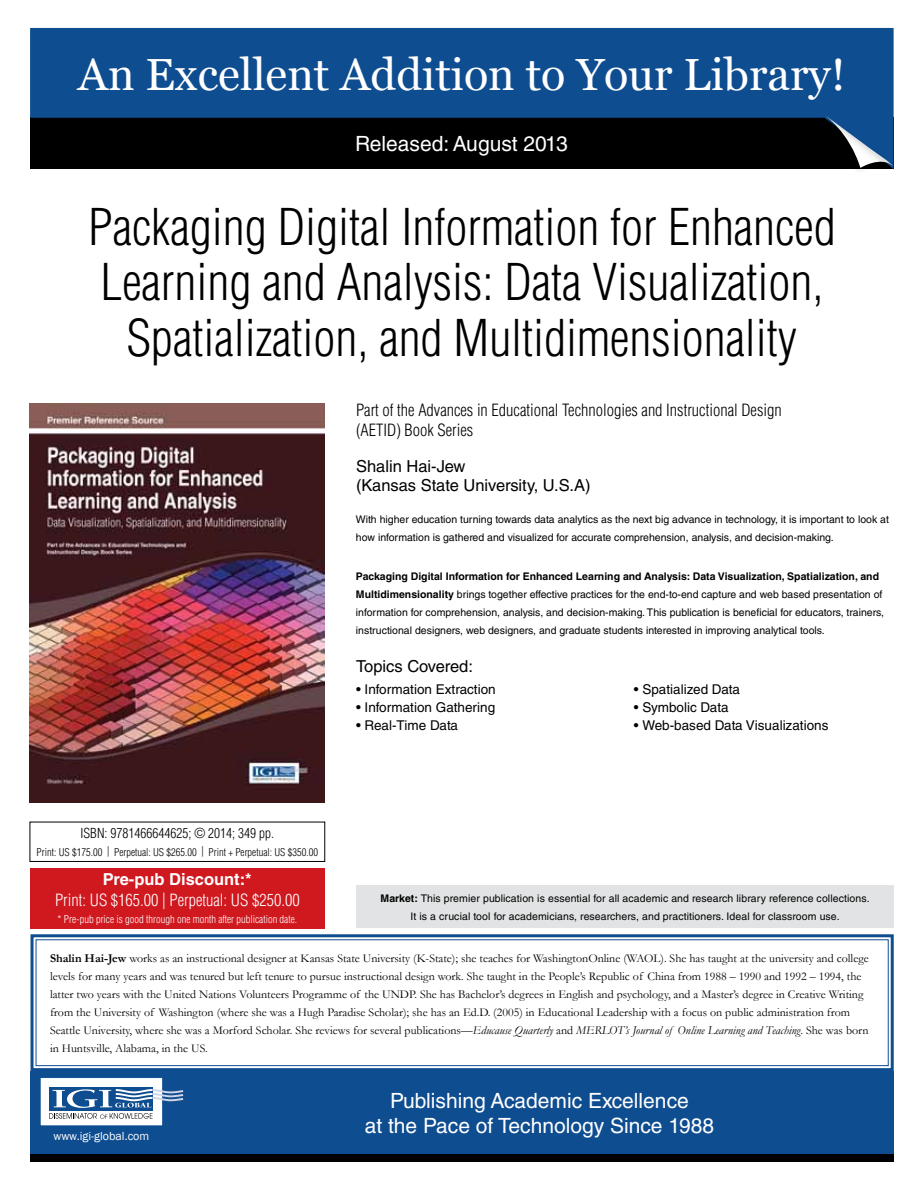
<style>
.page{position:relative;width:918px;height:1188px;background:#fff}
.page>*{position:absolute;margin:0;border:0;box-sizing:border-box;transform-origin:0 0}
.t1{font:300 condensed 49.5px/55.5px "Helvetica LT Std";color:#000;text-align:center}
.t2{font:45px "Vani";color:#fff}
.t3{font:21px/25.2px "Helvetica LT Std";color:#fff;text-align:center}
.t4{font:300 condensed 16.5px/19.8px "Helvetica LT Std";color:#000}
.t5{font:16.5px/19.8px "Helvetica LT Std";color:#000}
.t6{font:300 condensed 16.5px "Helvetica LT Std";color:#fff}
.t7{font:700 16.5px "Helvetica LT Std";color:#fff}
.t8{font:13.5px "Helvetica LT Std";color:#000}
.t9{font:300 condensed 13.5px "Helvetica LT Std";color:#000}
.t10{font:12px/18px "Garamond";color:#000}
.t11{font:12px "Franklin Gothic";color:#fff}
.t12{font:10.5px/18px "Helvetica LT Std";color:#000}
.t13{font:300 condensed 10.5px "Helvetica LT Std";color:#000}
.t14{font:300 condensed 10.5px "Helvetica LT Std";color:#fff}
.s1{font-weight:700}
.s2{font-style:italic}
</style>
<div class="page">
<div style="left:30px;top:822px;width:295px;height:40px;border:1px solid #000"></div>
<div style="left:30px;top:1154px;width:864px;height:8px;background:#000"></div>
<svg style="left:30px;top:934px;width:864px;height:137px"></svg>
<div style="left:36px;top:939px;width:853px;height:127px;border:1px solid #0f4d91"></div>
<svg style="left:30px;top:28px;width:864px;height:141px;fill:#0f4d91"></svg>
<div style="left:816px;top:111px;width:78px;height:63px;background:#000;opacity:.2"></div>
<svg style="left:824px;top:115px;width:69px;height:53px"></svg>
<div style="left:30px;top:1071px;width:864px;height:83px;background:#0f4d91"></div>
<div style="left:40px;top:1078px;width:123px;height:48px;background:#fff"></div>
<div style="left:40px;top:1077px;width:123px;height:49px;border:1px solid #0e4d90"></div>
<div style="left:49px;top:1087px;width:103px;height:23px;background:#0e4d90"></div>
<svg style="left:49px;top:1089px;width:134px;height:30px"></svg>
<div style="left:30px;top:868px;width:295px;height:60px;background:#d0181f"></div>
<img style="left:29px;top:403px;width:296px;height:400px">
<div style="left:356px;top:886px;width:537px;height:42px;background:#e2e3e4"></div>
<h2 class="t2" style="left:78px;top:48px;width:769px">An Excellent Addition to Your Library!</h2>
<h3 class="t3" style="left:355px;top:131px;width:214px">Released: August 2013</h3>
<h1 class="t1" style="left:88px;top:199px;width:749px">Packaging Digital Information for Enhanced<br>Learning and Analysis: Data Visualization,<br>Spatialization, and Multidimensionality</h1>
<h3 class="t4" style="left:356px;top:400px;width:427px">Part of the Advances in Educational Technologies and Instructional Design (AETID) Book Series</h3>
<h3 class="t5" style="left:356px;top:456px;width:236px">Shalin Hai-Jew<br>(Kansas State University, U.S.A)</h3>
<p class="t12" style="left:356px;top:510px;width:535px">With higher education turning towards data analytics as the next big advance in technology, it is important to look at how information is gathered and visualized for accurate comprehension, analysis, and decision-making.</p>
<p class="t12" style="left:356px;top:567px;width:530px"><span class="s1">Packaging Digital Information for Enhanced Learning and Analysis: Data Visualization, Spatialization, and Multidimensionality</span> brings together effective practices for the end-to-end capture and web based presentation of information for comprehension, analysis, and decision-making. This publication is beneficial for educators, trainers, instructional designers, web designers, and graduate students interested in improving analytical tools.</p>
<h3 class="t5" style="left:356px;top:656px;width:118px">Topics Covered:</h3>
<p class="t8" style="left:356px;top:682px;width:141px">• Information Extraction</p>
<p class="t8" style="left:356px;top:700px;width:141px">• Information Gathering</p>
<p class="t8" style="left:356px;top:718px;width:103px">• Real-Time Data</p>
<p class="t8" style="left:634px;top:682px;width:108px">• Spatialized Data</p>
<p class="t8" style="left:634px;top:700px;width:96px">• Symbolic Data</p>
<p class="t8" style="left:634px;top:718px;width:196px">• Web-based Data Visualizations</p>
<p class="t9" style="left:81px;top:824px;width:195px">ISBN: 9781466644625; © 2014; 349 pp.</p>
<p class="t13" style="left:37px;top:845px;width:283px">Print: US $175.00 | Perpetual: US $265.00 | Print + Perpetual: US $350.00</p>
<h3 class="t7" style="left:103px;top:869px;width:150px">Pre-pub Discount:*</h3>
<h3 class="t6" style="left:55px;top:890px;width:246px">Print: US $165.00 | Perpetual: US $250.00</h3>
<p class="t14" style="left:58px;top:912px;width:241px">* Pre-pub price is good through one month after publication date.</p>
<p class="t12" style="left:380px;top:889px;width:491px;text-align:center"><span class="s1">Market:</span> This premier publication is essential for all academic and research library reference collections.<br>It is a crucial tool for academicians, researchers, and practitioners. Ideal for classroom use.</p>
<p class="t10" style="left:50px;top:949px;width:820px"><span class="s1">Shalin Hai-Jew</span> works as an instructional designer at Kansas State University (K-State); she teaches for WashingtonOnline (WAOL). She has taught at the university and college levels for many years and was tenured but left tenure to pursue instructional design work. She taught in the People’s Republic of China from 1988 – 1990 and 1992 – 1994, the latter two years with the United Nations Volunteers Programme of the UNDP. She has Bachelor’s degrees in English and psychology, and a Master’s degree in Creative Writing from the University of Washington (where she was a Hugh Paradise Scholar); she has an Ed.D. (2005) in Educational Leadership with a focus on public administration from Seattle University, where she was a Morford Scholar. She reviews for several publications—<span class="s2">Educause Quarterly</span> and <span class="s2">MERLOT’s Journal of Online Learning and Teaching</span>. She was born in Huntsville, Alabama, in the US.</p>
<p class="t11" style="left:53px;top:1128px;width:97px">www.igi-global.com</p>
<h3 class="t3" style="left:365px;top:1088px;width:351px">Publishing Academic Excellence<br>at the Pace of Technology Since 1988</h3>
</div>
